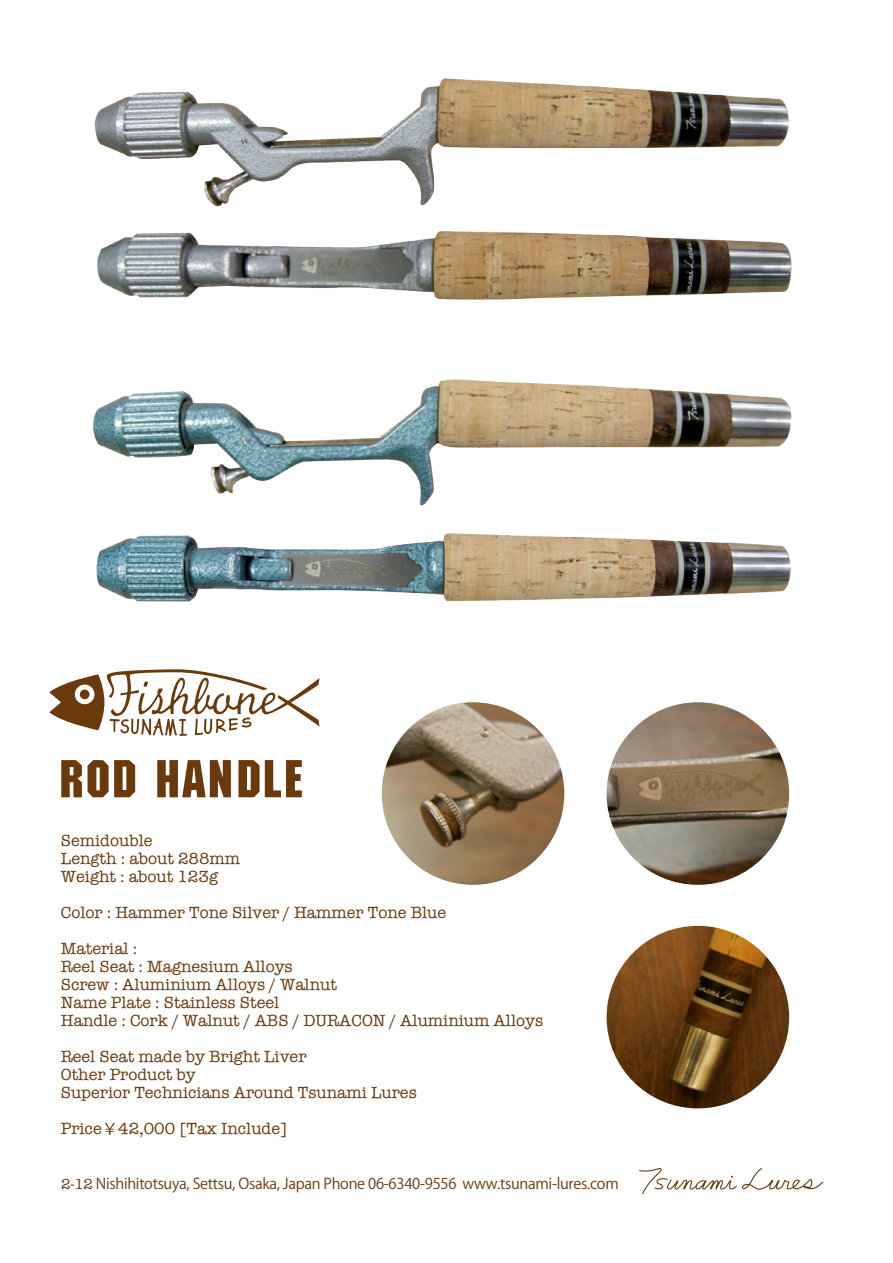
<style>
.page{position:relative;width:893px;height:1263px;background:#fff}
.page>*{position:absolute;margin:0;border:0;box-sizing:border-box;transform-origin:0 0}
.t1{font:66.15px "Automaton Caps Light SSK";color:#6a3a0d}
.t2{font:16.5px/18px "American Typewriter";color:#6a3a0d}
.t3{font:14.85px "Koz Go Pro";letter-spacing:-.02em;color:#6a3a0d}
.s1{font-family:"Koz Go Pro"}
.s2{font-family:"American Typewriter"}
</style>
<div class="page">
<svg style="left:49px;top:669px;width:270px;height:67px"></svg>
<svg style="left:639px;top:1168px;width:184px;height:26px"></svg>
<img style="left:93px;top:379px;width:699px;height:127px">
<img style="left:96px;top:533px;width:695px;height:69px">
<img style="left:94px;top:78px;width:695px;height:129px">
<img style="left:97px;top:230px;width:695px;height:70px">
<img style="left:607px;top:702px;width:182px;height:183px;border-radius:91px">
<img style="left:382px;top:702px;width:182px;height:183px;border-radius:91px">
<img style="left:607px;top:926px;width:182px;height:182px;border-radius:91px">
<h1 class="t1" style="left:57px;top:748px;width:249px">ROD HANDLE</h1>
<p class="t2" style="left:61px;top:831px;width:181px">Semidouble<br>Length : about 288mm<br>Weight : about 123g</p>
<p class="t2" style="left:61px;top:894px;width:387px;line-height:36px">Color : Hammer Tone Silver / Hammer Tone Blue<br>Material :</p>
<p class="t2" style="left:61px;top:957px;width:484px">Reel Seat : Magnesium Alloys<br>Screw : Aluminium Alloys / Walnut<br>Name Plate : Stainless Steel<br>Handle : Cork / Walnut / ABS / DURACON / Aluminium Alloys</p>
<p class="t2" style="left:61px;top:1047px;width:357px">Reel Seat made by Bright Liver<br>Other Product by<br>Superior Technicians Around Tsunami Lures</p>
<p class="t2" style="left:61px;top:1119px;width:228px">Price<span class="s1">￥</span>42,000 [Tax Include]</p>
<p class="t3" style="left:61px;top:1174px;width:559px"><span class="s2">2-12</span> Nishihitotsuya, Settsu, Osaka, Japan Phone 06-6340-9556 www.tsunami-lures.com</p>
</div>
